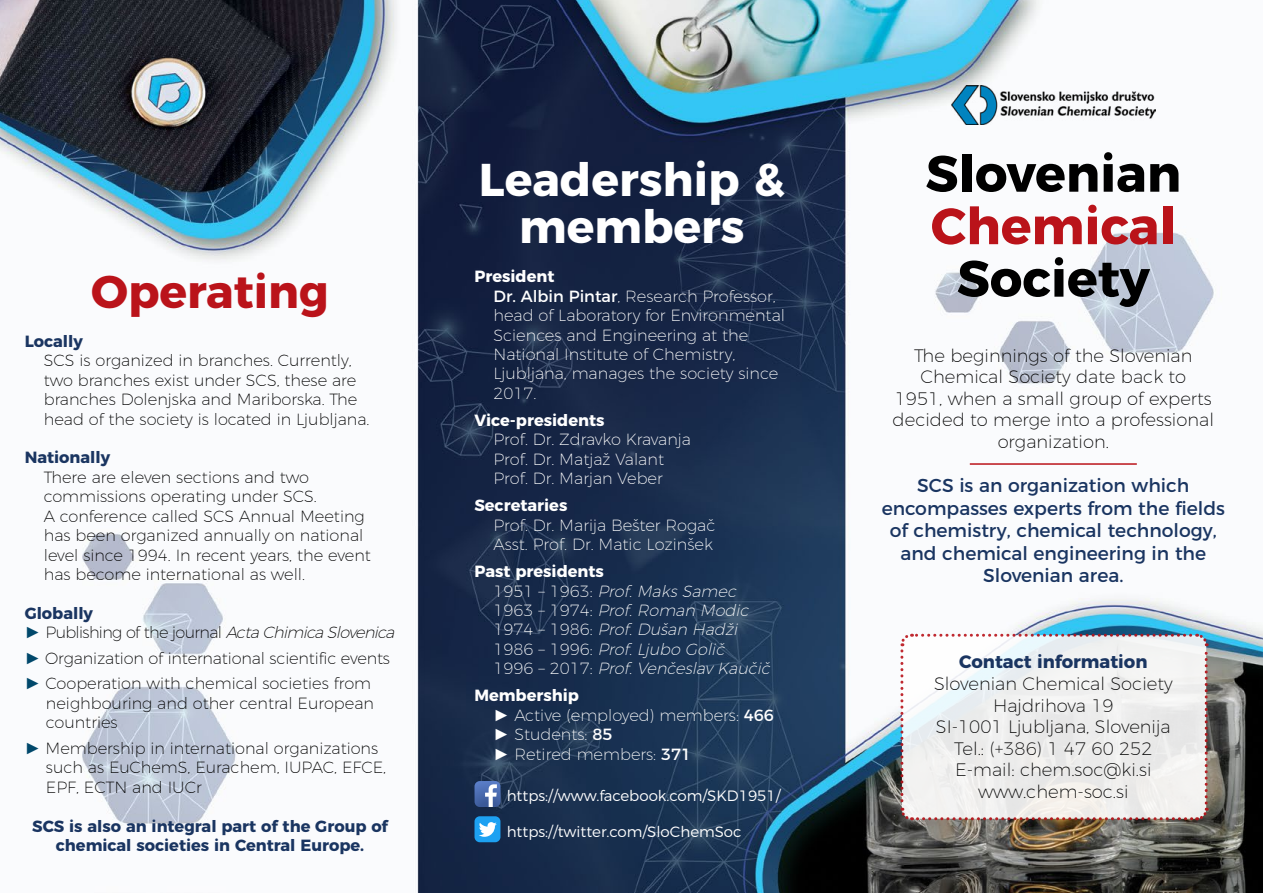
<style>
.page{position:relative;width:1263px;height:893px;background:#fff}
.page>*{position:absolute;margin:0;border:0;box-sizing:border-box;transform-origin:0 0}
.t1{font:700 51px "Montserrat";color:#000}
.t2{font:700 51px "Montserrat";color:#ba131a}
.t3{font:700 45.9px/47.2px "Montserrat";color:#fff;text-align:center}
.t4{font:700 45.9px "Montserrat";color:#ba131a}
.t5{font:18.75px/22.5px "Montserrat";color:#1a3561;text-align:center}
.t6{font:200 18px/21.6px "Montserrat";color:#000;text-align:center}
.t7{font:700 18px "Montserrat";color:#1a3561}
.t8{font:200 16.2px/19.5px "Montserrat";color:#000}
.t9{font:200 16.2px/19.5px "Montserrat";color:#fff}
.t10{font:italic 200 16.2px/19.5px "Montserrat";color:#fff}
.t11{font:700 16.2px/19.5px "Montserrat";color:#1a3561;text-align:center}
.t12{font:200 16.2px/19.5px "Montserrat";letter-spacing:-.04em;color:#000}
.t13{font:700 16.2px "Montserrat";color:#fff}
.t14{font:300 15px "Montserrat";color:#fff}
.s1{font-weight:700;color:#1a3561}
.s2{font-family:"Arial";font-weight:400;color:#00486b}
.s3{font-style:italic}
.s4{font-weight:700}
.s5{font-weight:400}
.s6{font-weight:700;font-style:normal}
.s7{font-style:normal}
.s8{font-family:"Arial";font-weight:400}
</style>
<div class="page">
<img style="left:0;top:0;width:1263px;height:893px">
<img style="left:951px;top:85px;width:204px;height:40px">
<svg style="left:898px;top:632px;width:311px;height:190px"></svg>
<hr style="left:970px;top:463px;width:167px;height:2px;background:#ba131a">
<svg style="left:474px;top:781px;width:27px;height:26px"></svg>
<div style="left:474px;top:816px;width:26px;height:26px;background:#1da1f2;border-radius:5px"></div>
<svg style="left:479px;top:822px;width:18px;height:15px"></svg>
<h2 class="t4" style="left:91px;top:254px;width:239px">Operating</h2>
<p class="t11" style="left:25px;top:330px;width:60px">Locally</p>
<p class="t8" style="left:44px;top:349px;width:327px">SCS is organized in branches. Currently, two branches exist under SCS, these are branches Dolenjska and Mariborska. The head of the society is located in Ljubljana.</p>
<p class="t11" style="left:25px;top:447px;width:87px">Nationally</p>
<p class="t8" style="left:44px;top:466px;width:329px">There are eleven sections and two commissions operating under SCS.<br>A conference called SCS Annual Meeting has been organized annually on national level since 1994. In recent years, the event has become international as well.</p>
<p class="t12" style="left:25px;top:602px;width:376px"><span class="s1">Globally<br></span><span class="s2">►</span> Publishing of the journal <span class="s3">ActaChimicaSlovenica</span></p>
<p class="t8" style="left:25px;top:644px;width:367px;line-height:25.5px"><span class="s2">►</span> Organization of international scientific events <span class="s2">►</span> Cooperation with chemical societies from</p>
<p class="t8" style="left:46px;top:692px;width:330px">neighbouring and other central European countries</p>
<p class="t8" style="left:46px;top:737px;width:342px;text-indent:-21px"><span class="s2">►</span> Membership in international organizations such as EuChemS, Eurachem, IUPAC, EFCE,<br>EPF, ECTN and IUCr</p>
<p class="t11" style="left:32px;top:815px;width:357px">SCS is also an integral part of the Group of chemical societies in Central Europe.</p>
<h2 class="t3" style="left:479px;top:153px;width:308px">Leadership &amp; members</h2>
<p class="t9" style="left:493px;top:265px;width:293px;text-indent:-19px"><span class="s4">President<br></span><span class="s5">Dr. Albin Pintar</span>, Research Professor, head of Laboratory for Environmental<br>Sciences and Engineering at the<br>National Institute of Chemistry,<br>Ljubljana, manages the society since<br>2017.</p>
<p class="t13" style="left:474px;top:407px;width:132px">Vice-presidents</p>
<p class="t9" style="left:493px;top:428px;width:199px">Prof. Dr. Zdravko Kravanja<br>Prof. Dr. Matjaž Valant<br>Prof. Dr. Marjan Veber</p>
<p class="t13" style="left:474px;top:492px;width:95px">Secretaries</p>
<p class="t9" style="left:493px;top:514px;width:223px">Prof. Dr. Marija Bešter Rogač<br>Asst. Prof. Dr. Matic Lozinšek</p>
<p class="t10" style="left:493px;top:560px;width:283px;text-indent:-19px"><span class="s6">Past presidents<br></span><span class="s7">1 9 5 1 – 1 9 6 3 :</span> Prof.MaksSamec<br><span class="s7">1 9 6 3 – 1 9 7 4 :</span> Prof.Roman Modic<br><span class="s7">1 9 7 4 – 1 9 8 6 :</span> Prof.Dušan Hadži<br><span class="s7">1 9 8 6 – 1 9 9 6 :</span> Prof.Ljubo Golič<br><span class="s7">1 9 9 6 – 2 0 1 7 :</span> Prof.VenčeslavKaučič</p>
<p class="t9" style="left:493px;top:684px;width:282px;text-indent:-19px"><span class="s4">Membership<br></span><span class="s8">►</span> Active (employed) members: <span class="s5">466 </span><span class="s8">►</span> Students: <span class="s5">85<br></span><span class="s8">►</span> Retired members: <span class="s5">371</span></p>
<h1 class="t1" style="left:925px;top:132px;width:257px">Slovenian</h1>
<h1 class="t2" style="left:931px;top:184px;width:246px">Chemical</h1>
<h1 class="t1" style="left:957px;top:237px;width:194px">Society</h1>
<p class="t6" style="left:893px;top:343px;width:323px">The beginnings of the Slovenian<br>Chemical Society date back to<br>1951, when a small group of experts decided to merge into a professional organization.</p>
<p class="t5" style="left:882px;top:473px;width:345px">SCS is an organization which encompasses experts from the fields of chemistry, chemical technology, and chemical engineering in the<br>Slovenian area.</p>
<p class="t7" style="left:959px;top:647px;width:190px">Contact information</p>
<p class="t6" style="left:934px;top:671px;width:240px">Slovenian Chemical Society<br>Hajdrihova 19<br>SI-1001 Ljubljana, Slovenija<br>Tel.: (+386) 1 47 60 252<br>E-mail: chem.soc@ki.si</p>
<p class="t14" style="left:507px;top:784px;width:275px">https://www.facebook.com/SKD1951/</p>
<p class="t6" style="left:978px;top:779px;width:152px">www.chem-soc.si</p>
<p class="t14" style="left:507px;top:819px;width:236px">https://twitter.com/SloChemSoc</p>
</div>
